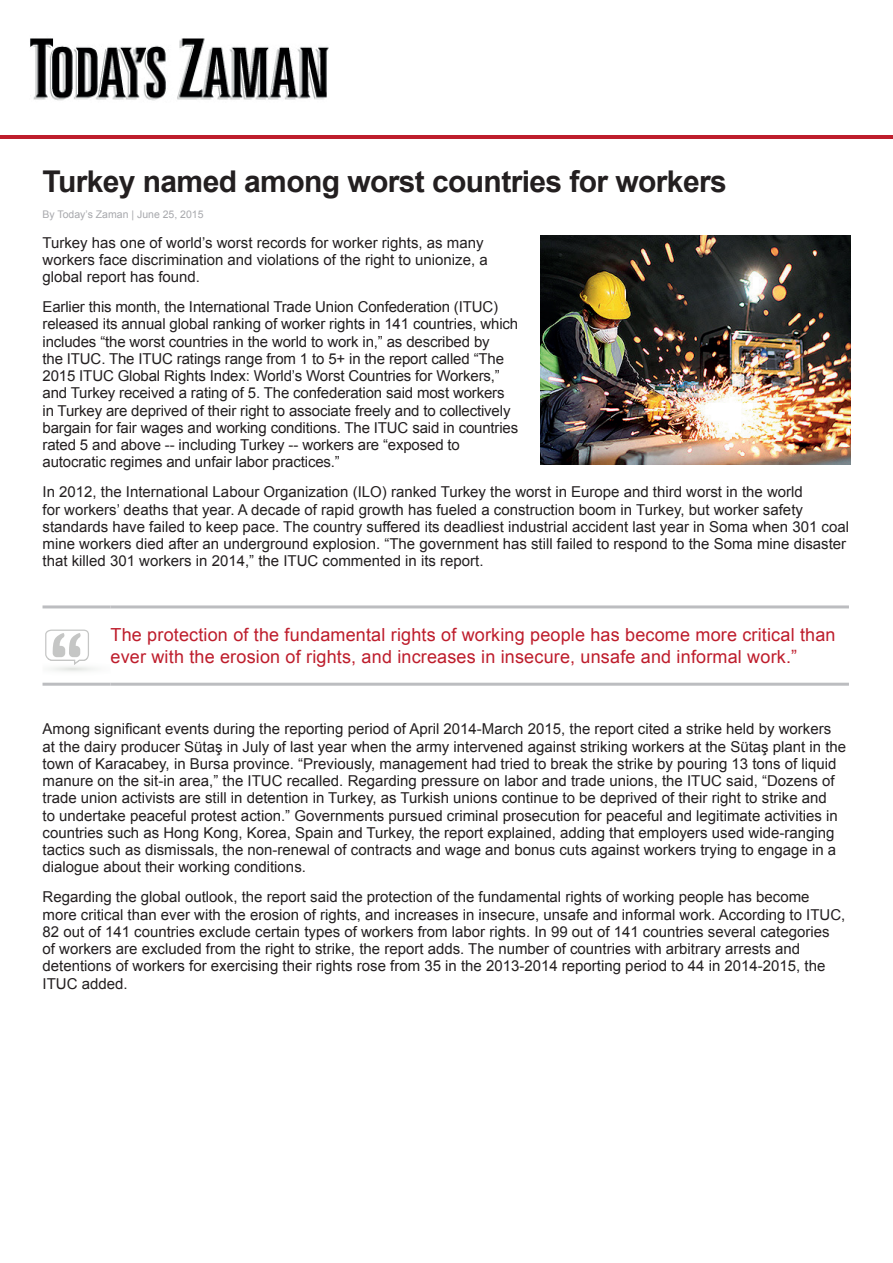
<style>
.page{position:relative;width:893px;height:1263px;background:#fff}
.page>*{position:absolute;margin:0;border:0;box-sizing:border-box;transform-origin:0 0}
.t1{font:700 30px "Arial";letter-spacing:-.02em;color:#231f20}
.t2{font:18px/21.6px "Arial";letter-spacing:.01em;color:#be1d2c}
.t3{font:15px/17.2px "Arial";color:#231f20}
.t4{font:10.5px "Arial";color:#a8a9ad}
</style>
<div class="page">
<hr style="left:0;top:135px;width:893px;height:4px;background:#be1d2c">
<img style="left:30px;top:38px;width:299px;height:63px">
<hr style="left:43px;top:605px;width:68px;height:3px;background:#bcbdc0">
<hr style="left:111px;top:605px;width:738px;height:3px;background:#bcbdc0">
<hr style="left:43px;top:683px;width:68px;height:3px;background:#bcbdc0">
<hr style="left:111px;top:683px;width:738px;height:3px;background:#bcbdc0">
<svg style="left:45px;top:629px;width:44px;height:29px"></svg>
<img style="left:47px;top:658px;width:41px;height:7px">
<img style="left:540px;top:235px;width:310px;height:229px">
<h1 class="t1" style="left:43px;top:162px;width:686px">Turkey named among worst countries for workers</h1>
<p class="t4" style="left:43px;top:207px;width:163px">By Today’s Zaman | June 25, 2015</p>
<p class="t3" style="left:43px;top:234px;width:447px">Turkey has one of world’s worst records for worker rights, as many workers face discrimination and violations of the right to unionize, a global report has found.</p>
<p class="t3" style="left:43px;top:298px;width:477px">Earlier this month, the International Trade Union Confederation (ITUC) released its annual global ranking of worker rights in 141 countries, which includes “the worst countries in the world to work in,” as described by<br>the ITUC. The ITUC ratings range from 1 to 5+ in the report called “The 2015 ITUC Global Rights Index: World’s Worst Countries for Workers,” and Turkey received a rating of 5. The confederation said most workers in Turkey are deprived of their right to associate freely and to collectively bargain for fair wages and working conditions. The ITUC said in countries rated 5 and above -- including Turkey -- workers are “exposed to autocratic regimes and unfair labor practices.”</p>
<p class="t3" style="left:43px;top:484px;width:808px">In 2012, the International Labour Organization (ILO) ranked Turkey the worst in Europe and third worst in the world<br>for workers’ deaths that year. A decade of rapid growth has fueled a construction boom in Turkey, but worker safety standards have failed to keep pace. The country suffered its deadliest industrial accident last year in Soma when 301 coal mine workers died after an underground explosion. “The government has still failed to respond to the Soma mine disaster that killed 301 workers in 2014,” the ITUC commented in its report.</p>
<p class="t2" style="left:111px;top:624px;width:726px">The protection of the fundamental rights of working people has become more critical than ever with the erosion of rights, and increases in insecure, unsafe and informal work.”</p>
<p class="t3" style="left:43px;top:721px;width:805px">Among significant events during the reporting period of April 2014-March 2015, the report cited a strike held by workers at the dairy producer Sütaş in July of last year when the army intervened against striking workers at the Sütaş plant in the town of Karacabey, in Bursa province. “Previously, management had tried to break the strike by pouring 13 tons of liquid manure on the sit-in area,” the ITUC recalled. Regarding pressure on labor and trade unions, the ITUC said, “Dozens of trade union activists are still in detention in Turkey, as Turkish unions continue to be deprived of their right to strike and<br>to undertake peaceful protest action.” Governments pursued criminal prosecution for peaceful and legitimate activities in countries such as Hong Kong, Korea, Spain and Turkey, the report explained, adding that employers used wide-ranging tactics such as dismissals, the non-renewal of contracts and wage and bonus cuts against workers trying to engage in a dialogue about their working conditions.</p>
<p class="t3" style="left:43px;top:889px;width:804px">Regarding the global outlook, the report said the protection of the fundamental rights of working people has become more critical than ever with the erosion of rights, and increases in insecure, unsafe and informal work. According to ITUC, 82 out of 141 countries exclude certain types of workers from labor rights. In 99 out of 141 countries several categories of workers are excluded from the right to strike, the report adds. The number of countries with arbitrary arrests and detentions of workers for exercising their rights rose from 35 in the 2013-2014 reporting period to 44 in 2014-2015, the ITUC added.</p>
</div>
